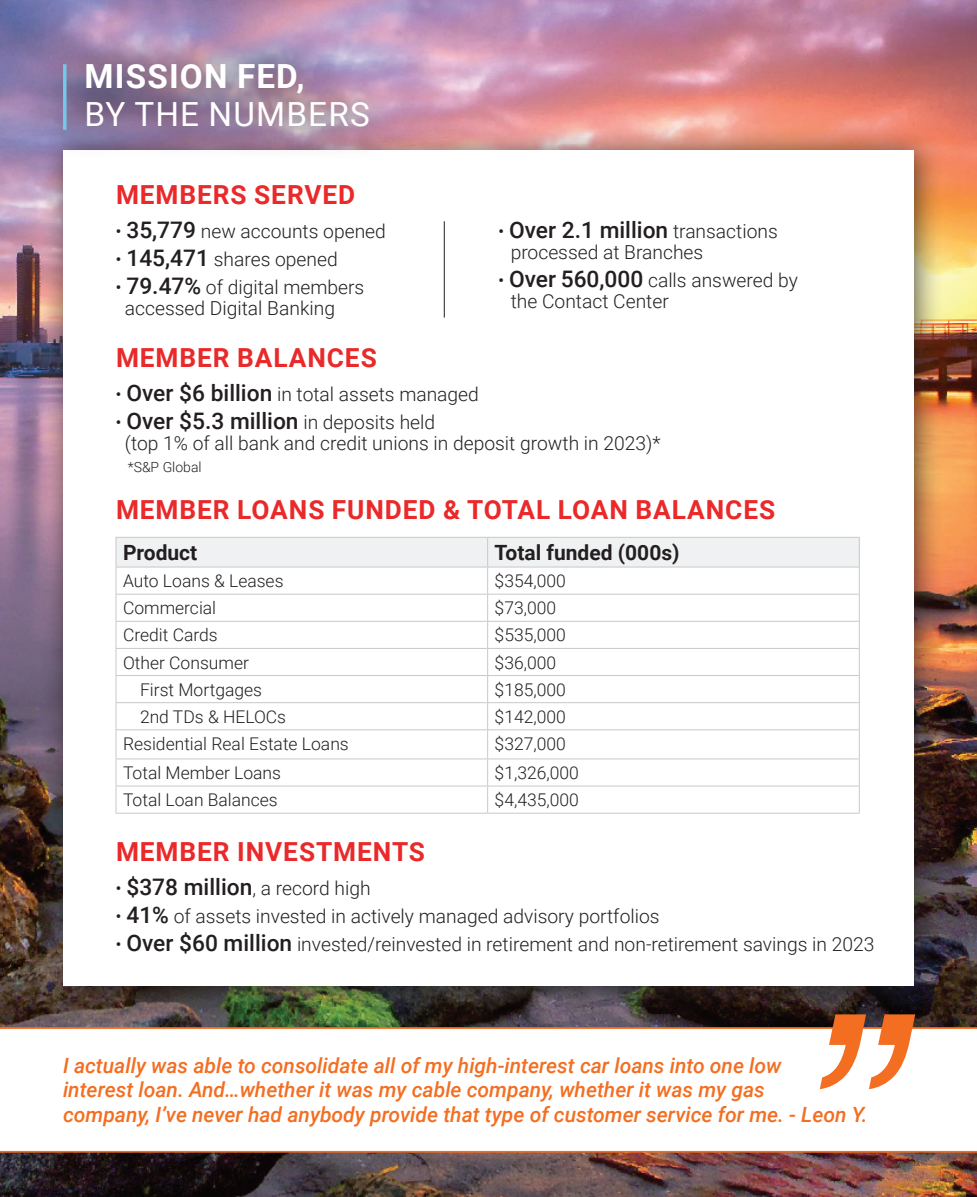
<style>
.page{position:relative;width:977px;height:1197px;background:#fff}
.page>*{position:absolute;margin:0;border:0;box-sizing:border-box;transform-origin:0 0}
.t1{font:italic 304.85px "Arial";color:#f36e21}
.t2{font:33.25px "Roboto";letter-spacing:.035em;color:#fff}
.t3{font:700 33.25px "Roboto";letter-spacing:.035em;color:#fff}
.t4{font:700 26.25px "Roboto";letter-spacing:.035em;color:#e9292a}
.t5{font:500 22.75px "Roboto";color:#231f20}
.t6{font:italic 500 21px "Roboto";color:#f36e21}
.t7{font:700 21px "Roboto";color:#231f20}
.t8{font:300 19.25px/21px "Roboto";color:#231f20}
.t9{font:300 17.5px "Roboto";color:#231f20}
.t10{font:300 14px "Roboto";color:#231f20}
.s1{font-weight:500;font-size:22.75px}
.s2{font-weight:300;font-size:19.25px}
</style>
<div class="page">
<img style="left:0;top:0;width:976px;height:1197px">
<div style="left:39px;top:127px;width:904px;height:888px;background:#231f20;opacity:.75"></div>
<div style="left:63px;top:150px;width:851px;height:836px;background:#fff"></div>
<svg style="left:0;top:1027px;width:976px;height:126px"></svg>
<div style="left:28px;top:29px;width:373px;height:133px;background:#231f20;opacity:.75"></div>
<hr style="left:63px;top:64px;width:3px;height:66px;background:#75c9e7">
<hr style="left:444px;top:221px;width:1px;height:97px;background:#231f20">
<svg style="left:116px;top:537px;width:743px;height:276px"></svg>
<hr style="left:116px;top:813px;width:371px;height:1px;background:#c7c8ca">
<hr style="left:487px;top:813px;width:372px;height:1px;background:#c7c8ca">
<p class="t3" style="left:85px;top:53px;width:221px">MISSION FED,</p>
<p class="t2" style="left:85px;top:91px;width:286px">BY THE NUMBERS</p>
<p class="t4" style="left:116px;top:176px;width:241px">MEMBERS SERVED</p>
<p class="t8" style="left:116px;top:220px;width:272px">• <span class="s1">35,779</span> new accounts opened</p>
<p class="t8" style="left:116px;top:248px;width:224px">• <span class="s1">145,471</span> shares opened</p>
<p class="t8" style="left:125px;top:276px;width:241px;text-indent:-9px">• <span class="s1">79.47%</span> of digital members accessed Digital Banking</p>
<p class="t4" style="left:116px;top:339px;width:262px">MEMBER BALANCES</p>
<p class="t5" style="left:498px;top:214px;width:281px"><span class="s2">•</span> Over 2.1 million <span class="s2">transactions</span></p>
<p class="t8" style="left:510px;top:241px;width:194px">processed at Branches</p>
<p class="t8" style="left:498px;top:269px;width:301px">• <span class="s1">Over 560,000</span> calls answered by</p>
<p class="t8" style="left:510px;top:290px;width:160px">the Contact Center</p>
<p class="t8" style="left:116px;top:383px;width:365px">• <span class="s1">Over $6 billion</span> in total assets managed</p>
<p class="t8" style="left:116px;top:411px;width:321px">• <span class="s1">Over $5.3 million</span> in deposits held</p>
<p class="t8" style="left:125px;top:432px;width:537px">(top 1% of all bank and credit unions in deposit growth in 2023)*</p>
<p class="t10" style="left:128px;top:457px;width:75px">*S&amp;P Global</p>
<p class="t4" style="left:116px;top:491px;width:660px">MEMBER LOANS FUNDED &amp; TOTAL LOAN BALANCES</p>
<p class="t7" style="left:123px;top:538px;width:76px">Product</p>
<p class="t7" style="left:494px;top:538px;width:186px">Total funded (000s)</p>
<p class="t9" style="left:123px;top:569px;width:162px">Auto Loans &amp; Leases</p>
<p class="t9" style="left:494px;top:569px;width:73px">$354,000</p>
<p class="t9" style="left:123px;top:596px;width:95px">Commercial</p>
<p class="t9" style="left:494px;top:596px;width:63px">$73,000</p>
<p class="t9" style="left:123px;top:623px;width:96px">Credit Cards</p>
<p class="t9" style="left:494px;top:623px;width:73px">$535,000</p>
<p class="t9" style="left:123px;top:650px;width:127px">Other Consumer</p>
<p class="t9" style="left:494px;top:650px;width:63px">$36,000</p>
<p class="t9" style="left:140px;top:677px;width:123px">First Mortgages</p>
<p class="t9" style="left:494px;top:677px;width:73px">$185,000</p>
<p class="t9" style="left:140px;top:704px;width:148px">2nd TDs &amp; HELOCs</p>
<p class="t9" style="left:494px;top:704px;width:73px">$142,000</p>
<p class="t9" style="left:123px;top:731px;width:227px">Residential Real Estate Loans</p>
<p class="t9" style="left:494px;top:731px;width:73px">$327,000</p>
<p class="t9" style="left:123px;top:761px;width:160px">Total Member Loans</p>
<p class="t9" style="left:494px;top:761px;width:86px">$1,326,000</p>
<p class="t9" style="left:123px;top:788px;width:156px">Total Loan Balances</p>
<p class="t9" style="left:494px;top:788px;width:86px">$4,435,000</p>
<p class="t4" style="left:116px;top:833px;width:310px">MEMBER INVESTMENTS</p>
<p class="t8" style="left:116px;top:877px;width:257px">• <span class="s1">$378 million</span>, a record high</p>
<p class="t8" style="left:116px;top:905px;width:545px">• <span class="s1">41%</span> of assets invested in actively managed advisory portfolios</p>
<p class="t8" style="left:116px;top:933px;width:760px">• <span class="s1">Over $60 million</span> invested/reinvested in retirement and non-retirement savings in 2023</p>
<p class="t1" style="left:788px;top:928px;width:103px">”</p>
<p class="t6" style="left:63px;top:1051px;width:720px">I actually was able to consolidate all of my high-interest car loans into one low</p>
<p class="t6" style="left:63px;top:1075px;width:703px">interest loan. And…whether it was my cable company, whether it was my gas</p>
<p class="t6" style="left:63px;top:1100px;width:806px">company, I’ve never had anybody provide that type of customer service for me. - Leon Y.</p>
</div>
